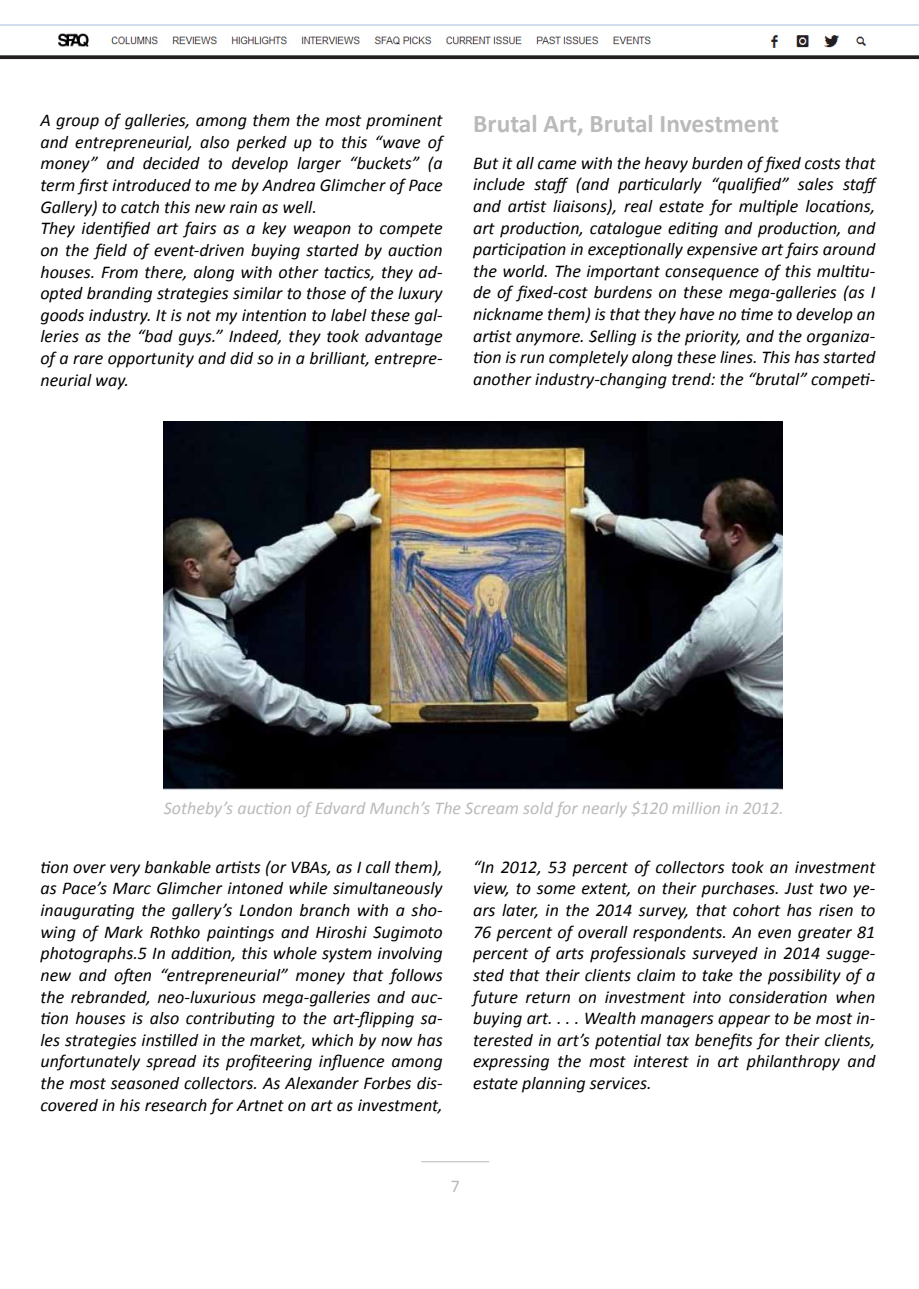
<style>
.page{position:relative;width:919px;height:1289px;background:#fff}
.page>*{position:absolute;margin:0;border:0;box-sizing:border-box;transform-origin:0 0}
.t1{font:700 25.5px "Calibri";color:#bababa}
.t2{font:italic 18px/21.6px "Calibri";color:#000}
.t3{font:italic 18px "Calibri";color:#bababa}
.t4{font:18px "Calibri";color:#bababa}
</style>
<div class="page">
<hr style="left:421px;top:1161px;width:68px;height:1px;background:#bababa">
<img style="left:164px;top:421px;width:618px;height:369px">
<img style="left:0;top:24px;width:918px;height:36px">
<p class="t2" style="left:40px;top:109px;width:404px">A group of galleries, among them the most prominent and entrepreneurial, also perked up to this “wave of money” and decided to develop larger “buckets” (a term first introduced to me by Andrea Glimcher of Pace Gallery) to catch this new rain as well.<br>They identified art fairs as a key weapon to compete on the field of event-driven buying started by auction houses. From there, along with other tactics, they ad&shy;opted branding strategies similar to those of the luxury goods industry. It is not my intention to label these gal&shy;leries as the “bad guys.” Indeed, they took advantage of a rare opportunity and did so in a brilliant, entrepre&shy;neurial way.</p>
<h1 class="t1" style="left:473px;top:107px;width:307px">Brutal Art, Brutal Investment</h1>
<p class="t2" style="left:473px;top:151px;width:407px">But it all came with the heavy burden of fixed costs that include staff (and particularly “qualified” sales staff and artist liaisons), real estate for multiple locations, art production, catalogue editing and production, and participation in exceptionally expensive art fairs around the world. The important consequence of this multitu&shy;de of fixed-cost burdens on these mega-galleries (as I nickname them) is that they have no time to develop an artist anymore. Selling is the priority, and the organiza&shy;tion is run completely along these lines. This has started another industry-changing trend: the “brutal” competi-</p>
<p class="t3" style="left:164px;top:796px;width:621px">Sotheby’s auction of Edvard Munch’s The Scream sold for nearly $120 million in 2012.</p>
<p class="t2" style="left:40px;top:855px;width:404px;text-align:justify">tion over very bankable artists (or VBAs, as I call them), as Pace’s Marc Glimcher intoned while simultaneously inaugurating the gallery’s London branch with a sho&shy;wing of Mark Rothko paintings and Hiroshi Sugimoto photographs.5 In addition, this whole system involving new and often “entrepreneurial” money that follows the rebranded, neo-luxurious mega-galleries and auc&shy;tion houses is also contributing to the art-flipping sa&shy;les strategies instilled in the market, which by now has unfortunately spread its profiteering influence among the most seasoned collectors. As Alexander Forbes dis&shy;covered in his research for Artnet on art as investment,</p>
<p class="t2" style="left:473px;top:855px;width:404px;text-align:justify">“In 2012, 53 percent of collectors took an investment view, to some extent, on their purchases. Just two ye&shy;ars later, in the 2014 survey, that cohort has risen to 76 percent of overall respondents. An even greater 81 percent of arts professionals surveyed in 2014 sugge&shy;sted that their clients claim to take the possibility of a future return on investment into consideration when buying art. . . . Wealth managers appear to be most in&shy;terested in art’s potential tax benefits for their clients, expressing the most interest in art philanthropy and estate planning services.</p>
<p class="t4" style="left:450px;top:1174px;width:11px">7</p>
</div>
